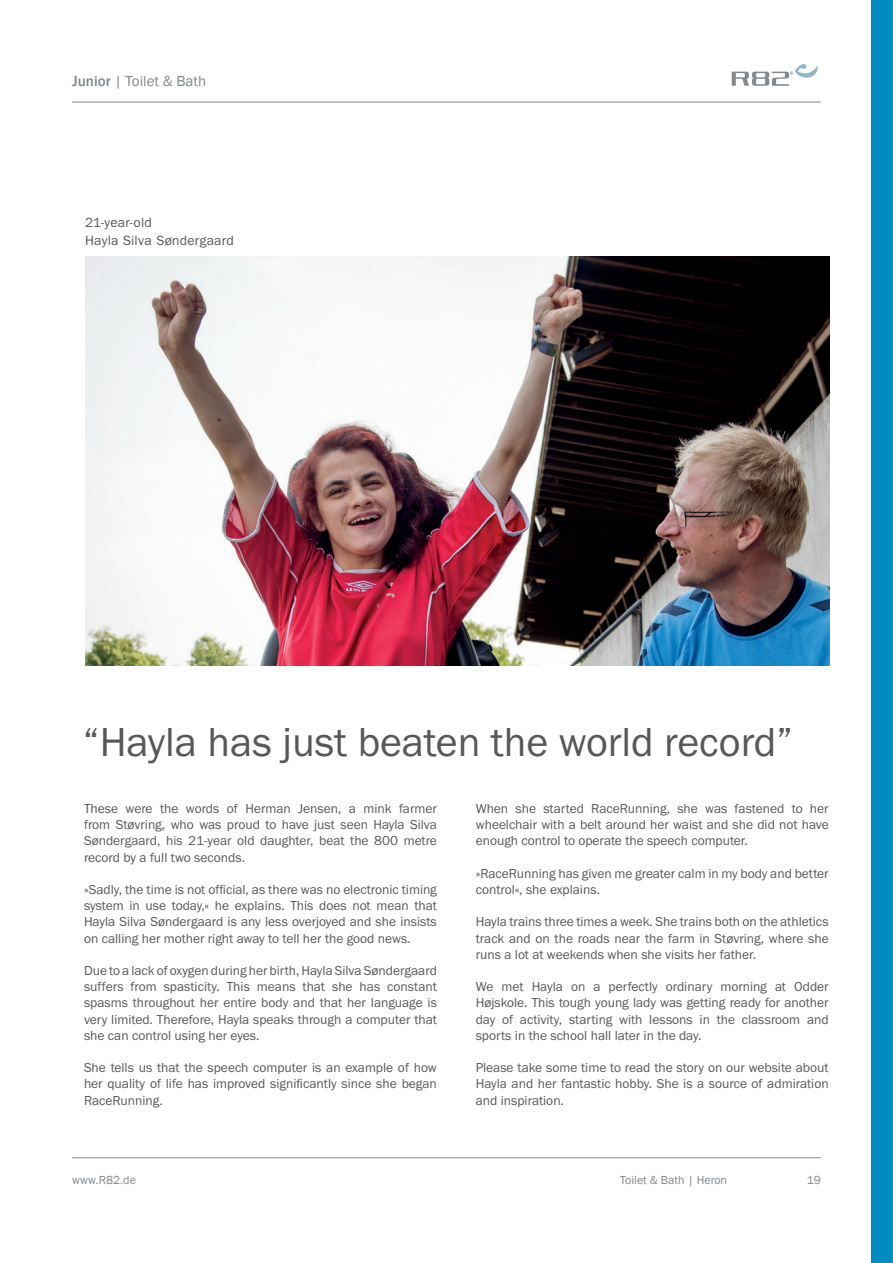
<style>
.page{position:relative;width:893px;height:1263px;background:#fff}
.page>*{position:absolute;margin:0;border:0;box-sizing:border-box;transform-origin:0 0}
.t1{font:42px "Franklin Gothic URW Boo";color:#57585a}
.t2{font:15px "Franklin Gothic";color:#83888c}
.t3{font:13.5px/16.2px "Franklin Gothic URW Boo";color:#57585a;text-align:justify}
.t4{font:13.5px/18px "ITC Franklin Gothic Std";letter-spacing:.02em;color:#57585a}
.t5{font:12px "Franklin Gothic";color:#83888c}
.s1{font-weight:500}
</style>
<div class="page">
<img style="left:85px;top:256px;width:744px;height:409px">
<hr style="left:72px;top:102px;width:749px;height:1px;background:#83888c">
<hr style="left:72px;top:1157px;width:749px;height:1px;background:#83888c">
<svg style="left:732px;top:64px;width:86px;height:22px"></svg>
<div style="left:871px;top:0;width:22px;height:1263px;background:#008bc0"></div>
<p class="t2" style="left:72px;top:72px;width:135px"><span class="s1">Junior</span> | Toilet &amp; Bath</p>
<p class="t4" style="left:85px;top:213px;width:150px">21-year-old<br>Hayla Silva Søndergaard</p>
<h1 class="t1" style="left:83px;top:716px;width:711px">“Hayla has just beaten the world record”</h1>
<p class="t3" style="left:84px;top:800px;width:354px">These were the words of Herman Jensen, a mink farmer from Støvring, who was proud to have just seen Hayla Silva Søndergaard, his 21-year old daughter, beat the 800 metre record by a full two seconds.</p>
<p class="t3" style="left:84px;top:881px;width:354px">»Sadly, the time is not official, as there was no electronic timing system in use today,« he explains. This does not mean that Hayla Silva Søndergaard is any less overjoyed and she insists on calling her mother right away to tell her the good news.</p>
<p class="t3" style="left:84px;top:962px;width:354px">Due to a lack of oxygen during her birth, Hayla Silva Søndergaard suffers from spasticity. This means that she has constant spasms throughout her entire body and that her language is very limited. Therefore, Hayla speaks through a computer that she can control using her eyes.</p>
<p class="t3" style="left:84px;top:1059px;width:354px">She tells us that the speech computer is an example of how her quality of life has improved significantly since she began RaceRunning.</p>
<p class="t5" style="left:72px;top:1173px;width:65px">www.R82.de</p>
<p class="t3" style="left:476px;top:800px;width:354px">When she started RaceRunning, she was fastened to her wheelchair with a belt around her waist and she did not have enough control to operate the speech computer.</p>
<p class="t3" style="left:476px;top:865px;width:354px">»RaceRunning has given me greater calm in my body and better control«, she explains.</p>
<p class="t3" style="left:476px;top:913px;width:354px">Hayla trains three times a week. She trains both on the athletics track and on the roads near the farm in Støvring, where she runs a lot at weekends when she visits her father.</p>
<p class="t3" style="left:476px;top:978px;width:354px">We met Hayla on a perfectly ordinary morning at Odder Højskole. This tough young lady was getting ready for another day of activity, starting with lessons in the classroom and sports in the school hall later in the day.</p>
<p class="t3" style="left:476px;top:1059px;width:354px">Please take some time to read the story on our website about Hayla and her fantastic hobby. She is a source of admiration and inspiration.</p>
<p class="t5" style="left:620px;top:1173px;width:108px">Toilet &amp; Bath | Heron</p>
<p class="t5" style="left:807px;top:1173px;width:15px">19</p>
</div>
